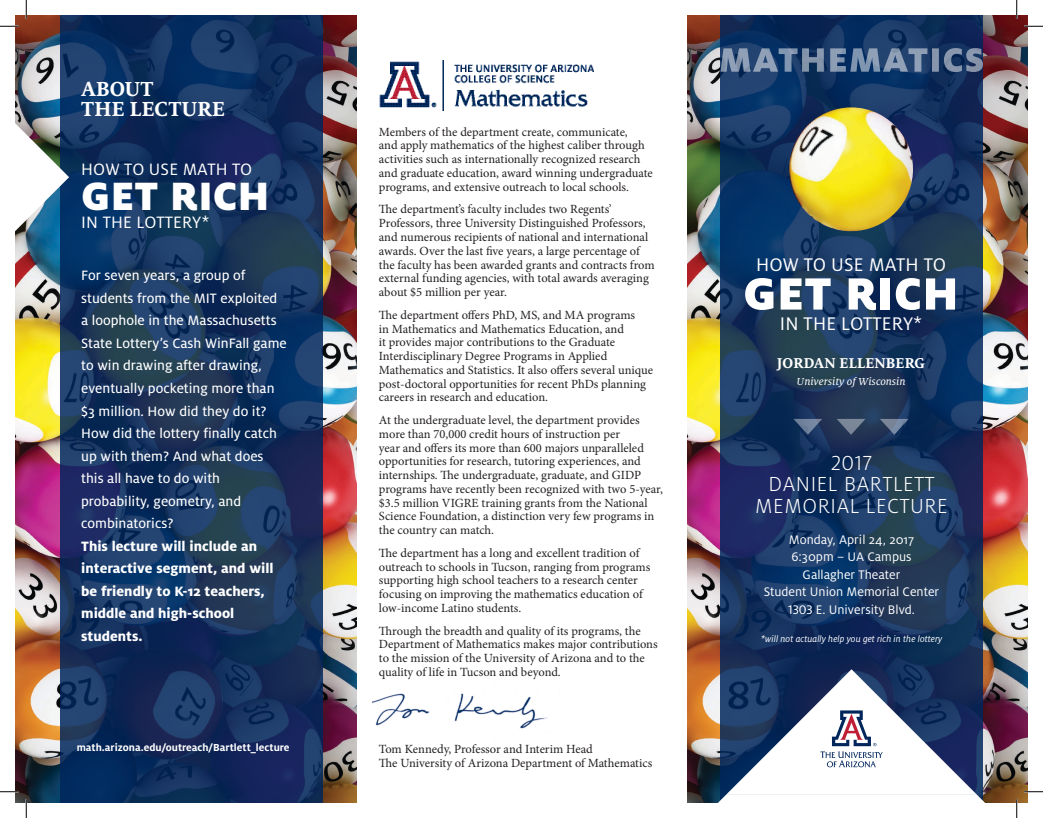
<style>
.page{position:relative;width:1043px;height:818px;background:#fff}
.page>*{position:absolute;margin:0;border:0;box-sizing:border-box;transform-origin:0 0}
.t1{font:900 50px "Milo OT";letter-spacing:.01em;color:#fff}
.t2{font:900 43.75px "Milo OT";letter-spacing:.01em;color:#fff}
.t3{font:300 22.5px/21.2px "Milo OT";letter-spacing:.025em;color:#fff;text-align:center}
.t4{font:700 22.5px/20px "Milo Serif OT";letter-spacing:.01em;color:#fff}
.t5{font:20.25px "Milo OT";letter-spacing:.01em;color:#fff}
.t6{font:18.25px "Milo OT";letter-spacing:.01em;color:#fff}
.t7{font:700 15.75px "Milo Serif OT";letter-spacing:.01em;color:#fff}
.t8{font:15px/22.5px "Milo OT Text";color:#fff}
.t9{font:800 15px/22.5px "Milo OT";color:#fff}
.t10{font:13.75px/17.5px "Milo OT";color:#fff;text-align:center}
.t11{font:12.5px/13.8px "Minion Pro";color:#231f20}
.t12{font:700 11.25px "Milo OT";color:#fff}
.t13{font:11.25px "Milo Serif OT Text Ita";color:#fff}
.t14{font:italic 10px "Milo OT";color:#fff}
</style>
<div class="page">
<img style="left:15px;top:15px;width:342px;height:787px">
<img style="left:687px;top:15px;width:341px;height:787px">
<svg style="left:720px;top:15px;width:262px;height:654px;background:#16345e"></svg>
<svg style="left:60px;top:15px;width:262px;height:787px;background:#15325e"></svg>
<svg style="left:717px;top:669px;width:268px;height:134px"></svg>
<img style="left:379px;top:60px;width:214px;height:51px">
<img style="left:372px;top:693px;width:176px;height:36px">
<svg style="left:15px;top:123px;width:54px;height:108px"></svg>
<svg style="left:879px;top:419px;width:29px;height:16px"></svg>
<svg style="left:793px;top:419px;width:29px;height:16px"></svg>
<svg style="left:836px;top:419px;width:29px;height:16px"></svg>
<svg style="left:720px;top:48px;width:262px;height:24px;background:#546d8f"></svg>
<img style="left:780px;top:107px;width:141px;height:133px">
<svg style="left:0;top:25px;width:19px;height:2px"></svg>
<svg style="left:1024px;top:25px;width:18px;height:2px"></svg>
<svg style="left:0;top:790px;width:19px;height:2px"></svg>
<svg style="left:1024px;top:790px;width:18px;height:2px"></svg>
<svg style="left:25px;top:0;width:2px;height:19px"></svg>
<svg style="left:25px;top:799px;width:2px;height:19px"></svg>
<svg style="left:1015px;top:0;width:2px;height:19px"></svg>
<svg style="left:1015px;top:799px;width:2px;height:19px"></svg>
<h3 class="t4" style="left:81px;top:79px;width:145px">ABOUT<br>THE LECTURE</h3>
<h3 class="t6" style="left:81px;top:159px;width:172px">HOW TO USE MATH TO</h3>
<h2 class="t2" style="left:81px;top:170px;width:189px">GET RICH</h2>
<h3 class="t6" style="left:81px;top:212px;width:130px">IN THE LOTTERY*</h3>
<p class="t8" style="left:81px;top:264px;width:207px">For seven years, a group of students from the MIT exploited a loophole in the Massachusetts<br>State Lottery’s Cash WinFall game to win drawing after drawing, eventually pocketing more than $3 million. How did they do it?<br>How did the lottery finally catch up with them? And what does this all have to do with probability, geometry, and combinatorics?</p>
<p class="t9" style="left:81px;top:534px;width:194px">This lecture will include an interactive segment, and will be friendly to K-12 teachers, middle and high-school students.</p>
<p class="t12" style="left:77px;top:741px;width:214px">math.arizona.edu/outreach/Bartlett_lecture</p>
<p class="t11" style="left:379px;top:125px;width:275px">Members of the department create, communicate,<br>and apply mathematics of the highest caliber through activities such as internationally recognized research and graduate education, award winning undergraduate programs, and extensive outreach to local schools.</p>
<p class="t11" style="left:379px;top:203px;width:277px">The department’s faculty includes two Regents’ Professors, three University Distinguished Professors, and numerous recipients of national and international awards. Over the last five years, a large percentage of the faculty has been awarded grants and contracts from external funding agencies, with total awards averaging about $5 million per year.</p>
<p class="t11" style="left:379px;top:308px;width:276px">The department offers PhD, MS, and MA programs<br>in Mathematics and Mathematics Education, and<br>it provides major contributions to the Graduate Interdisciplinary Degree Programs in Applied Mathematics and Statistics. It also offers several unique post-doctoral opportunities for recent PhDs planning careers in research and education.</p>
<p class="t11" style="left:379px;top:413px;width:285px">At the undergraduate level, the department provides more than 70,000 credit hours of instruction per<br>year and offers its more than 600 majors unparalleled opportunities for research, tutoring experiences, and internships. The undergraduate, graduate, and GIDP programs have recently been recognized with two 5-year, $3.5 million VIGRE training grants from the National Science Foundation, a distinction very few programs in the country can match.</p>
<p class="t11" style="left:379px;top:546px;width:273px">The department has a long and excellent tradition of outreach to schools in Tucson, ranging from programs supporting high school teachers to a research center focusing on improving the mathematics education of low-income Latino students.</p>
<p class="t11" style="left:379px;top:624px;width:280px">Through the breadth and quality of its programs, the Department of Mathematics makes major contributions to the mission of the University of Arizona and to the quality of life in Tucson and beyond.</p>
<p class="t11" style="left:379px;top:742px;width:275px">Tom Kennedy, Professor and Interim Head<br>The University of Arizona Department of Mathematics</p>
<h3 class="t5" style="left:756px;top:254px;width:191px">HOW TO USE MATH TO</h3>
<h1 class="t1" style="left:743px;top:265px;width:216px">GET RICH</h1>
<h3 class="t5" style="left:779px;top:312px;width:144px">IN THE LOTTERY*</h3>
<p class="t7" style="left:777px;top:354px;width:149px">JORDAN ELLENBERG</p>
<p class="t13" style="left:796px;top:375px;width:110px">University of Wisconsin</p>
<h3 class="t3" style="left:755px;top:452px;width:194px">2017<br>DANIEL BARTLETT<br>MEMORIAL LECTURE</h3>
<p class="t10" style="left:763px;top:531px;width:177px">Monday, April 24, 2017<br>6:30pm – UA Campus<br>Gallagher Theater<br>Student Union Memorial Center<br>1303 E. University Blvd.</p>
<p class="t14" style="left:761px;top:633px;width:183px">*will not actually help you get rich in the lottery</p>
</div>
